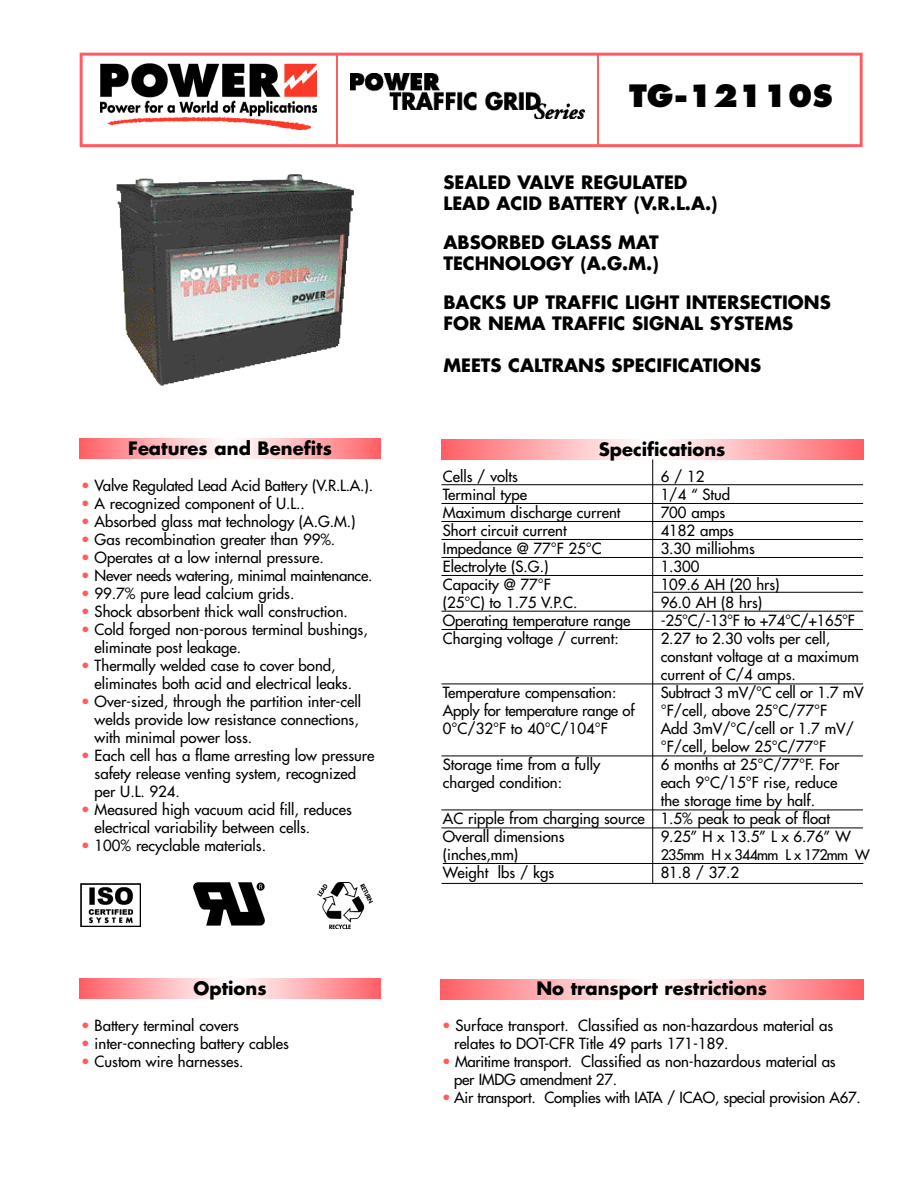
<style>
.page{position:relative;width:918px;height:1188px;background:#fff}
.page>*{position:absolute;margin:0;border:0;box-sizing:border-box;transform-origin:0 0}
.t1{font:800 30px "Futura";color:#000}
.t2{font:700 18px/21px "Futura";color:#000}
.t3{font:15px/18px "Futura";color:#000}
.t4{font:15px "Futura";letter-spacing:-.02em;color:#000}
.t5{font:14.25px "Futura";letter-spacing:-.05em;color:#000}
.s1{color:#ff5c61}
</style>
<div class="page">
<img style="left:80px;top:438px;width:301px;height:20px">
<svg style="left:80px;top:53px;width:783px;height:94px"></svg>
<hr style="left:336px;top:53px;width:2px;height:93px;background:#ff5c61">
<hr style="left:597px;top:53px;width:2px;height:93px;background:#ff5c61">
<img style="left:117px;top:174px;width:237px;height:212px">
<img style="left:350px;top:74px;width:235px;height:44px">
<img style="left:80px;top:979px;width:301px;height:20px">
<img style="left:441px;top:979px;width:422px;height:20px">
<img style="left:80px;top:883px;width:60px;height:44px">
<img style="left:194px;top:883px;width:71px;height:43px">
<img style="left:318px;top:883px;width:54px;height:45px">
<img style="left:441px;top:439px;width:422px;height:20px">
<hr style="left:652px;top:459px;width:1px;height:425px;background:#000">
<hr style="left:441px;top:756px;width:422px;height:1px;background:#000">
<hr style="left:441px;top:684px;width:422px;height:1px;background:#000">
<hr style="left:441px;top:883px;width:422px;height:1px;background:#000">
<hr style="left:441px;top:810px;width:422px;height:1px;background:#000">
<hr style="left:441px;top:828px;width:422px;height:1px;background:#000">
<hr style="left:441px;top:484px;width:422px;height:1px;background:#000">
<hr style="left:441px;top:503px;width:422px;height:1px;background:#000">
<hr style="left:441px;top:521px;width:422px;height:1px;background:#000">
<hr style="left:441px;top:539px;width:422px;height:1px;background:#000">
<hr style="left:441px;top:557px;width:422px;height:1px;background:#000">
<hr style="left:441px;top:575px;width:422px;height:1px;background:#000">
<hr style="left:653px;top:592px;width:210px;height:1px;background:#000">
<hr style="left:441px;top:629px;width:422px;height:1px;background:#000">
<hr style="left:441px;top:611px;width:422px;height:1px;background:#000">
<hr style="left:443px;top:863px;width:420px;height:1px;background:#000">
<p class="t2" style="left:128px;top:439px;width:205px">Features and Benefits</p>
<p class="t3" style="left:81px;top:477px;width:293px"><span class="s1">•</span> Valve Regulated Lead Acid Battery (V.R.L.A.).</p>
<p class="t3" style="left:81px;top:495px;width:225px"><span class="s1">•</span> A recognized component of U.L..</p>
<p class="t3" style="left:81px;top:513px;width:276px"><span class="s1">•</span> Absorbed glass mat technology (A.G.M.)</p>
<p class="t3" style="left:81px;top:531px;width:256px"><span class="s1">•</span> Gas recombination greater than 99%.</p>
<p class="t3" style="left:81px;top:549px;width:244px"><span class="s1">•</span> Operates at a low internal pressure.</p>
<p class="t3" style="left:81px;top:567px;width:293px"><span class="s1">•</span> Never needs watering, minimal maintenance.</p>
<p class="t3" style="left:81px;top:585px;width:215px"><span class="s1">•</span> 99.7% pure lead calcium grids.</p>
<p class="t3" style="left:81px;top:603px;width:268px"><span class="s1">•</span> Shock absorbent thick wall construction.</p>
<p class="t3" style="left:95px;top:621px;width:275px;text-indent:-14px"><span class="s1">•</span> Cold forged non-porous terminal bushings, eliminate post leakage.</p>
<p class="t3" style="left:95px;top:657px;width:259px;text-indent:-14px"><span class="s1">•</span> Thermally welded case to cover bond, eliminates both acid and electrical leaks.</p>
<p class="t3" style="left:95px;top:693px;width:268px;text-indent:-14px"><span class="s1">•</span> Over-sized, through the partition inter-cell welds provide low resistance connections, with minimal power loss.</p>
<p class="t3" style="left:95px;top:747px;width:281px;text-indent:-14px"><span class="s1">•</span> Each cell has a flame arresting low pressure safety release venting system, recognized per U.L. 924.</p>
<p class="t3" style="left:95px;top:801px;width:259px;text-indent:-14px"><span class="s1">•</span> Measured high vacuum acid fill, reduces electrical variability between cells.</p>
<p class="t3" style="left:81px;top:837px;width:186px"><span class="s1">•</span> 100% recyclable materials.</p>
<p class="t2" style="left:194px;top:979px;width:75px">Options</p>
<p class="t3" style="left:81px;top:1017px;width:159px"><span class="s1">•</span> Battery terminal covers</p>
<p class="t3" style="left:81px;top:1035px;width:209px"><span class="s1">•</span> inter-connecting battery cables</p>
<p class="t3" style="left:81px;top:1053px;width:164px"><span class="s1">•</span> Custom wire harnesses.</p>
<h1 class="t1" style="left:629px;top:83px;width:205px">TG-12110S</h1>
<p class="t2" style="left:443px;top:174px;width:276px">SEALED VALVE REGULATED<br>LEAD ACID BATTERY (V.R.L.A.)</p>
<p class="t2" style="left:443px;top:234px;width:217px">ABSORBED GLASS MAT<br>TECHNOLOGY (A.G.M.)</p>
<p class="t2" style="left:443px;top:294px;width:389px">BACKS UP TRAFFIC LIGHT INTERSECTIONS<br>FOR NEMA TRAFFIC SIGNAL SYSTEMS</p>
<p class="t2" style="left:443px;top:357px;width:319px">MEETS CALTRANS SPECIFICATIONS</p>
<p class="t2" style="left:599px;top:440px;width:128px">Specifications</p>
<p class="t3" style="left:443px;top:468px;width:76px">Cells / volts</p>
<p class="t3" style="left:661px;top:468px;width:45px">6 / 12</p>
<p class="t3" style="left:443px;top:486px;width:86px">Terminal type</p>
<p class="t3" style="left:661px;top:486px;width:71px">1/4 “ Stud</p>
<p class="t3" style="left:443px;top:504px;width:179px">Maximum discharge current</p>
<p class="t3" style="left:661px;top:504px;width:66px">700 amps</p>
<p class="t3" style="left:443px;top:522px;width:125px">Short circuit current</p>
<p class="t3" style="left:661px;top:522px;width:75px">4182 amps</p>
<p class="t3" style="left:443px;top:540px;width:160px">Impedance @ 77°F 25°C</p>
<p class="t3" style="left:661px;top:540px;width:96px">3.30 milliohms</p>
<p class="t3" style="left:443px;top:558px;width:107px">Electrolyte (S.G.)</p>
<p class="t3" style="left:661px;top:558px;width:40px">1.300</p>
<p class="t3" style="left:443px;top:576px;width:110px">Capacity @ 77°F</p>
<p class="t3" style="left:661px;top:576px;width:120px">109.6 AH (20 hrs)</p>
<p class="t3" style="left:443px;top:594px;width:136px">(25°C) to 1.75 V.P.C.</p>
<p class="t3" style="left:661px;top:594px;width:103px">96.0 AH (8 hrs)</p>
<p class="t3" style="left:443px;top:612px;width:189px">Operating temperature range</p>
<p class="t4" style="left:661px;top:613px;width:196px">-25°C/-13°F to +74°C/+165°F</p>
<p class="t3" style="left:443px;top:630px;width:177px">Charging voltage / current:</p>
<p class="t3" style="left:661px;top:630px;width:200px">2.27 to 2.30 volts per cell, constant voltage at a maximum current of C/4 amps.</p>
<p class="t3" style="left:443px;top:684px;width:175px">Temperature compensation:</p>
<p class="t3" style="left:661px;top:684px;width:204px">Subtract 3 mV/°C cell or 1.7 mV</p>
<p class="t4" style="left:443px;top:703px;width:193px">Apply for temperature range of</p>
<p class="t3" style="left:661px;top:702px;width:168px">°F/cell, above 25°C/77°F</p>
<p class="t3" style="left:443px;top:720px;width:167px">0°C/32°F to 40°C/104°F</p>
<p class="t3" style="left:661px;top:720px;width:195px">Add 3mV/°C/cell or 1.7 mV/ °F/cell, below 25°C/77°F</p>
<p class="t3" style="left:443px;top:756px;width:159px">Storage time from a fully</p>
<p class="t3" style="left:661px;top:756px;width:180px">6 months at 25°C/77°F. For</p>
<p class="t3" style="left:443px;top:774px;width:121px">charged condition:</p>
<p class="t3" style="left:661px;top:774px;width:178px">each 9°C/15°F rise, reduce</p>
<p class="t3" style="left:661px;top:792px;width:156px">the storage time by half.</p>
<p class="t3" style="left:443px;top:810px;width:389px">AC ripple from charging source 1.5% peak to peak of float</p>
<p class="t3" style="left:443px;top:828px;width:123px">Overall dimensions</p>
<p class="t3" style="left:661px;top:828px;width:192px">9.25” H x 13.5” L x 6.76” W</p>
<p class="t3" style="left:443px;top:846px;width:77px">(inches,mm)</p>
<p class="t5" style="left:661px;top:847px;width:211px">235mm H x 344mm L x 172mm W</p>
<p class="t3" style="left:443px;top:864px;width:113px">Weight lbs / kgs</p>
<p class="t3" style="left:661px;top:864px;width:80px">81.8 / 37.2</p>
<p class="t2" style="left:536px;top:979px;width:232px">No transport restrictions</p>
<p class="t3" style="left:454px;top:1017px;width:381px;text-indent:-12px"><span class="s1">•</span> Surface transport. Classified as non-hazardous material as relates to DOT-CFR Title 49 parts 171-189.</p>
<p class="t3" style="left:454px;top:1053px;width:383px;text-indent:-12px"><span class="s1">•</span> Maritime transport. Classified as non-hazardous material as per IMDG amendment 27.</p>
<p class="t4" style="left:442px;top:1090px;width:420px"><span class="s1">•</span> Air transport. Complies with IATA / ICAO, special provision A67.</p>
</div>
